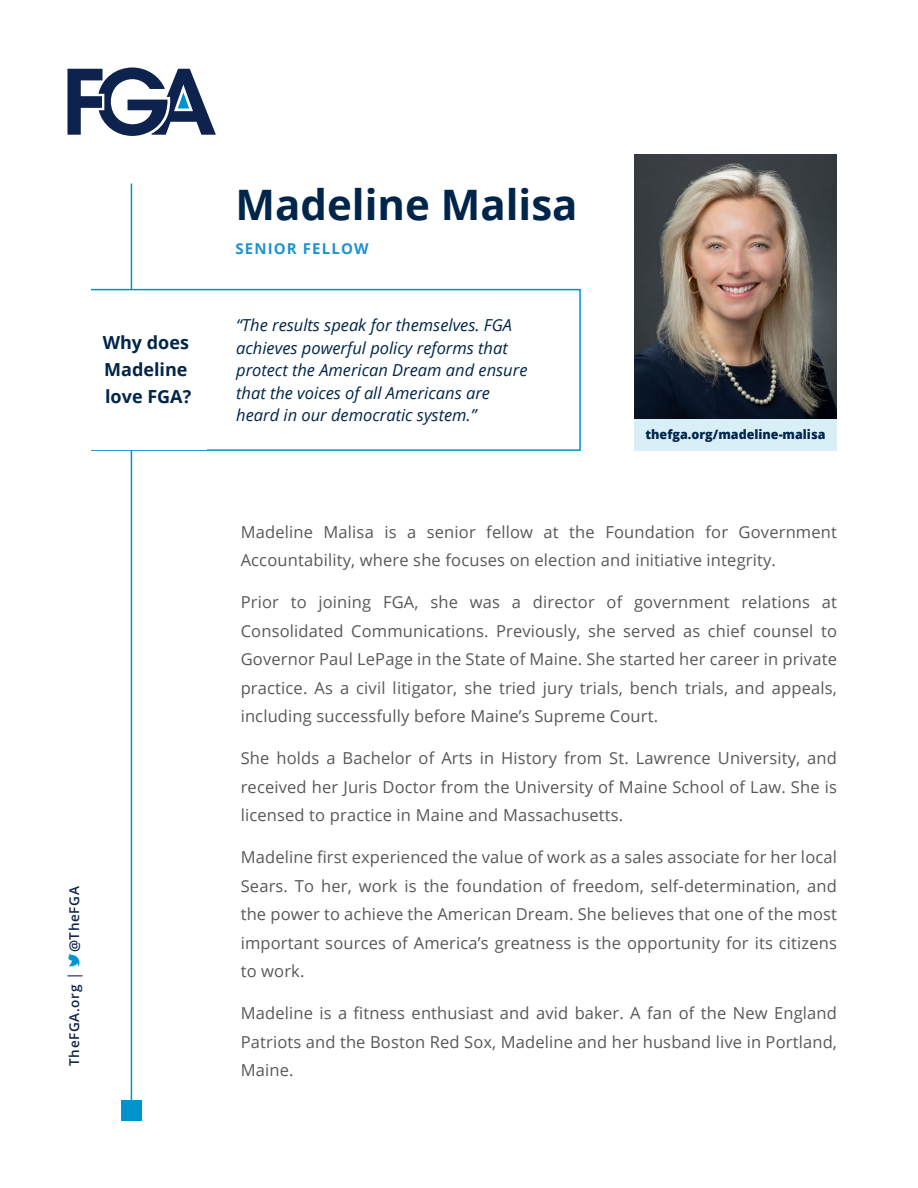
<style>
.page{position:relative;width:918px;height:1188px;background:#fff}
.page>*{position:absolute;margin:0;border:0;box-sizing:border-box;transform-origin:0 0}
.why_love{font:700 42px "Open Sans";color:#00254b}
.why_love-2{font:700 18px/27px "Open Sans";color:#00254b}
.Body_Text{font:16.5px/28.5px "Open Sans";letter-spacing:.01em;color:#57585a;text-align:justify}
.why_love_answer{font:italic 16.5px/22.5px "Open Sans";color:#00254b}
.why_love-3{font:700 15px "Open Sans";letter-spacing:.075em;color:#1f92d0}
.t1{font:600 13.5px "Open Sans";letter-spacing:.05em;color:#0d224d}
.why_love-4{font:800 12.9px "Open Sans";color:#00254b}
.s1{font-weight:400;font-size:15px}
</style>
<div class="page">
<svg style="left:68px;top:68px;width:148px;height:68px"></svg>
<div style="left:121px;top:1100px;width:21px;height:20px;background:#0093d0"></div>
<hr style="left:131px;top:184px;width:1px;height:106px;background:#0093d0">
<div style="left:80px;top:289px;width:501px;height:162px;border:2px solid #0093d0"></div>
<div style="left:62px;top:273px;width:29px;height:202px;background:#fff"></div>
<hr style="left:131px;top:451px;width:1px;height:659px;background:#0093d0">
<img style="left:634px;top:154px;width:203px;height:265px">
<div style="left:85px;top:291px;width:122px;height:158px;background:#fff"></div>
<div style="left:634px;top:419px;width:203px;height:32px;background:#d9eff8"></div>
<p class="why_love-2" style="left:103px;top:329px;width:90px">Why does<br>Madeline love FGA?</p>
<p class="t1" style="left:65px;top:952px;width:68px;rotate:-90deg">@TheFGA</p>
<p class="t1" style="left:65px;top:1066px;width:96px;rotate:-90deg">TheFGA.org <span class="s1">|</span></p>
<p class="why_love" style="left:236px;top:175px;width:344px">Madeline Malisa</p>
<p class="why_love-3" style="left:236px;top:238px;width:135px">SENIOR FELLOW</p>
<p class="why_love_answer" style="left:236px;top:314px;width:293px">“The results speak for themselves. FGA achieves powerful policy reforms that protect the American Dream and ensure that the voices of all Americans are heard in our democratic system.”</p>
<p class="why_love-4" style="left:646px;top:425px;width:181px">thefga.org/madeline-malisa</p>
<p class="Body_Text" style="left:241px;top:517px;width:598px">Madeline Malisa is a senior fellow at the Foundation for Government<br>Accountability, where she focuses on election and initiative integrity.</p>
<p class="Body_Text" style="left:241px;top:588px;width:598px">Prior to joining FGA, she was a director of government relations at Consolidated Communications. Previously, she served as chief counsel to Governor Paul LePage in the State of Maine. She started her career in private practice. As a civil litigator, she tried jury trials, bench trials, and appeals, including successfully before Maine’s Supreme Court.</p>
<p class="Body_Text" style="left:241px;top:744px;width:598px">She holds a Bachelor of Arts in History from St. Lawrence University, and received her Juris Doctor from the University of Maine School of Law. She is licensed to practice in Maine and Massachusetts.</p>
<p class="Body_Text" style="left:241px;top:843px;width:598px">Madeline first experienced the value of work as a sales associate for her local Sears. To her, work is the foundation of freedom, self-determination, and the power to achieve the American Dream. She believes that one of the most important sources of America’s greatness is the opportunity for its citizens to work.</p>
<p class="Body_Text" style="left:241px;top:999px;width:598px">Madeline is a fitness enthusiast and avid baker. A fan of the New England Patriots and the Boston Red Sox, Madeline and her husband live in Portland, Maine.</p>
</div>
